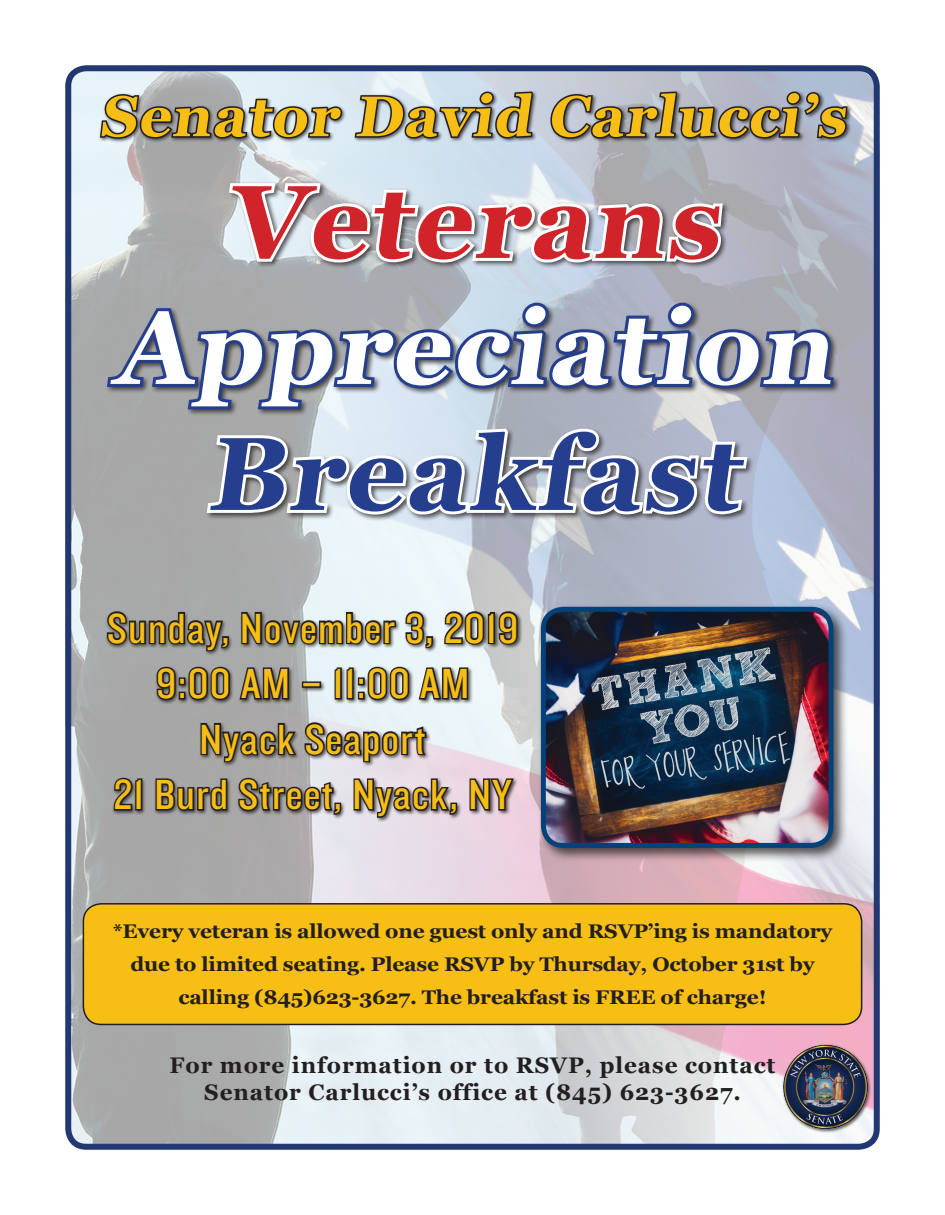
<style>
.page{position:relative;width:945px;height:1215px;background:#fff}
.page>*{position:absolute;margin:0;border:0;box-sizing:border-box;transform-origin:0 0}
.t1{font:700 103.5px "Georgia";color:#fff}
.t2{font:700 103.5px "Georgia";color:#253f8e}
.t3{font:700 103.5px "Georgia";color:#d1232a}
.t4{font:700 57px "Georgia";color:#f7bf15}
.t5{font:43.65px/55.5px "Knockout HTF29 Junior Liteweight";letter-spacing:.03em;color:#f7bf15;text-align:center;scale:1.06 1}
.t6{font:700 22.5px/27px "Georgia";letter-spacing:.04em;color:#231f20;text-align:center}
.t7{font:700 19.8px/33px "Georgia";letter-spacing:-.01em;color:#231f20;text-align:center;scale:1.06 1}
</style>
<div class="page">
<img style="left:72px;top:72px;width:801px;height:1071px">
<div style="left:537px;top:603px;width:311px;height:259px;background:#231f20;opacity:.75"></div>
<img style="left:543px;top:609px;width:288px;height:236px">
<div style="left:541px;top:607px;width:293px;height:241px;border:5px solid #004279;border-radius:20px"></div>
<div style="left:83px;top:904px;width:779px;height:120px;background:#f7bf15;border-radius:18px"></div>
<div style="left:83px;top:903px;width:779px;height:122px;border:2px solid #231f20;border-radius:18px"></div>
<div style="left:65px;top:65px;width:815px;height:1085px;border:6px solid #223873;border-radius:18px"></div>
<div style="left:782px;top:1043px;width:90px;height:90px;background:#231f20;opacity:.75"></div>
<img style="left:783px;top:1045px;width:85px;height:85px">
<div style="left:105px;top:610px;width:418px;height:213px;background:#231f20;opacity:.75"></div>
<svg style="left:105px;top:610px;width:125px;height:43px;background:#666566"></svg>
<svg style="left:155px;top:665px;width:22px;height:37px"></svg>
<div style="left:179px;top:677px;width:7px;height:8px;border:3px solid #231f20"></div>
<div style="left:179px;top:692px;width:7px;height:8px;border:3px solid #231f20"></div>
<svg style="left:187px;top:665px;width:45px;height:37px;background:#514f50"></svg>
<svg style="left:238px;top:610px;width:281px;height:96px;background:#929597"></svg>
<svg style="left:199px;top:721px;width:229px;height:43px;background:#787678"></svg>
<svg style="left:112px;top:776px;width:32px;height:36px"></svg>
<svg style="left:153px;top:777px;width:76px;height:35px;background:#555353"></svg>
<svg style="left:237px;top:776px;width:106px;height:40px;background:#706d6f"></svg>
<svg style="left:352px;top:777px;width:107px;height:42px;background:#847c81"></svg>
<svg style="left:468px;top:776px;width:48px;height:37px;background:#776a70"></svg>
<div style="left:98px;top:90px;width:754px;height:54px;background:#231f20;opacity:.75"></div>
<svg style="left:98px;top:72px;width:246px;height:86px;background:#9ea3a7"></svg>
<svg style="left:353px;top:72px;width:182px;height:86px;background:#a1aab3"></svg>
<svg style="left:548px;top:72px;width:301px;height:86px;background:#8e919b"></svg>
<div style="left:105px;top:181px;width:736px;height:341px;background:#231f20;opacity:.75"></div>
<svg style="left:226px;top:179px;width:500px;height:88px"></svg>
<svg style="left:103px;top:289px;width:734px;height:123px;background:#7f879f"></svg>
<svg style="left:203px;top:426px;width:548px;height:126px"></svg>
<h2 class="t4" style="left:99px;top:73px;width:759px">Senator David Carlucci’s</h2>
<h1 class="t3" style="left:226px;top:144px;width:515px">Veterans</h1>
<h1 class="t1" style="left:113px;top:270px;width:741px">Appreciation</h1>
<h1 class="t2" style="left:207px;top:396px;width:553px">Breakfast</h1>
<h3 class="t5" style="left:107px;top:602px;width:390px">Sunday, November 3, 2019<br>9:00 AM – 11:00 AM<br>Nyack Seaport<br>21 Burd Street, Nyack, NY</h3>
<p class="t7" style="left:113px;top:914px;width:680px">*Every veteran is allowed one guest only and RSVP’ing is mandatory due to limited seating. Please RSVP by Thursday, October 31st by calling (845)623-3627. The breakfast is FREE of charge!</p>
<p class="t6" style="left:170px;top:1050px;width:607px">For more information or to RSVP, please contact<br>Senator Carlucci’s office at (845) 623-3627.</p>
</div>
